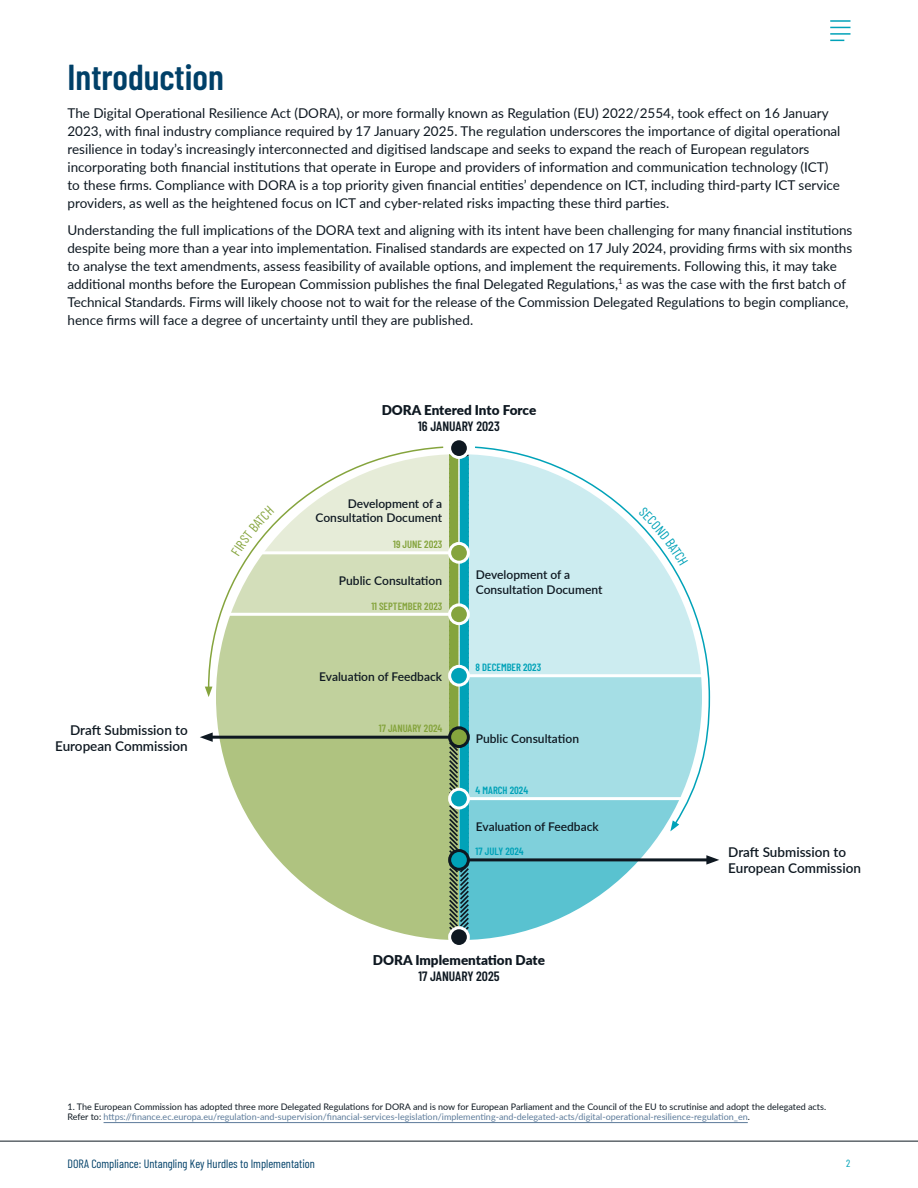
<style>
.page{position:relative;width:918px;height:1188px;background:#fff}
.page>*{position:absolute;margin:0;border:0;box-sizing:border-box;transform-origin:0 0}
.t1{font:600 36px "Barlow Condensed";color:#004068}
.t2{font:13.5px/18px "Lato";color:#0e1821}
.t3{font:600 13.5px/16.2px "Lato";color:#0e1821;text-align:right}
.t4{font:900 13.5px "Lato";color:#0e1821}
.t5{font:600 13.5px "Barlow Condensed";color:#0e1821}
.t6{font:600 12px/14.4px "Lato";color:#0e1821;text-align:right}
.t7{font:12px "Barlow Condensed";color:#004068}
.t8{font:600 10.5px "Barlow Condensed";color:#85a43d}
.t9{font:600 10.5px "Barlow Condensed";color:#00a2b8}
.t10{font:10.5px "Barlow Condensed";color:#00a2b8}
.t11{font:9px/10.5px "Lato";color:#0e1821}
.s1{color:#5d7b9a}
</style>
<div class="page">
<hr style="left:0;top:1141px;width:918px;height:1px;background:#0e1821">
<hr style="left:830px;top:20px;width:20px;height:2px;background:#00a2b8">
<svg style="left:830px;top:27px;width:20px;height:1px"></svg>
<hr style="left:830px;top:33px;width:20px;height:2px;background:#00a2b8">
<svg style="left:830px;top:40px;width:14px;height:1px"></svg>
<hr style="left:104px;top:1122px;width:644px;height:1px;background:#5d7b9a">
<div style="left:211px;top:614px;width:248px;height:123px;background:#c1d19d"></div>
<svg style="left:219px;top:739px;width:228px;height:201px;fill:#afc380"></svg>
<svg style="left:471px;top:800px;width:200px;height:58px;background:#8ad4de"></svg>
<svg style="left:471px;top:861px;width:235px;height:79px"></svg>
<svg style="left:447px;top:454px;width:24px;height:486px;background:#8cad98"></svg>
<div style="left:449px;top:454px;width:9px;height:283px;background:#85a43d"></div>
<div style="left:460px;top:456px;width:9px;height:404px;background:#00a2b8"></div>
<hr style="left:459px;top:858px;width:251px;height:3px;background:#0e1821">
<svg style="left:706px;top:855px;width:13px;height:10px"></svg>
<div style="left:450px;top:851px;width:18px;height:18px;background:#00a2b8;border-radius:50%"></div>
<div style="left:448px;top:849px;width:22px;height:22px;border:3px solid #0e1821;border-radius:50%"></div>
<hr style="left:459px;top:797px;width:224px;height:3px;background:#fff">
<div style="left:450px;top:789px;width:18px;height:19px;background:#00a2b8;border-radius:50%"></div>
<div style="left:448px;top:788px;width:22px;height:21px;border:3px solid #fff;border-radius:50%"></div>
<hr style="left:209px;top:736px;width:249px;height:3px;background:#0e1821">
<svg style="left:200px;top:732px;width:13px;height:10px"></svg>
<div style="left:450px;top:728px;width:18px;height:19px;background:#85a43d;border-radius:50%"></div>
<div style="left:448px;top:726px;width:22px;height:22px;border:3px solid #0e1821;border-radius:50%"></div>
<hr style="left:459px;top:674px;width:245px;height:3px;background:#fff">
<div style="left:450px;top:666px;width:18px;height:19px;background:#00a2b8;border-radius:50%"></div>
<div style="left:448px;top:665px;width:22px;height:22px;border:3px solid #fff;border-radius:50%"></div>
<hr style="left:228px;top:613px;width:231px;height:3px;background:#fff">
<div style="left:450px;top:605px;width:18px;height:19px;background:#85a43d;border-radius:50%"></div>
<div style="left:448px;top:603px;width:22px;height:22px;border:3px solid #fff;border-radius:50%"></div>
<hr style="left:261px;top:551px;width:198px;height:3px;background:#fff">
<div style="left:450px;top:543px;width:18px;height:19px;background:#85a43d;border-radius:50%"></div>
<div style="left:448px;top:542px;width:22px;height:22px;border:3px solid #fff;border-radius:50%"></div>
<div style="left:450px;top:439px;width:18px;height:18px;background:#0e1821;border-radius:50%"></div>
<div style="left:448px;top:437px;width:22px;height:22px;border:3px solid #fff;border-radius:50%"></div>
<svg style="left:207px;top:446px;width:238px;height:244px"></svg>
<svg style="left:205px;top:687px;width:7px;height:10px"></svg>
<svg style="left:473px;top:446px;width:238px;height:381px"></svg>
<svg style="left:670px;top:820px;width:9px;height:11px"></svg>
<div style="left:450px;top:928px;width:18px;height:18px;background:#0e1821;border-radius:50%"></div>
<div style="left:448px;top:926px;width:22px;height:22px;border:3px solid #fff;border-radius:50%"></div>
<svg style="left:231px;top:506px;width:43px;height:50px"></svg>
<svg style="left:639px;top:507px;width:49px;height:59px"></svg>
<h1 class="t1" style="left:68px;top:51px;width:158px">Introduction</h1>
<p class="t2" style="left:68px;top:104px;width:774px">The Digital Operational Resilience Act (DORA), or more formally known as Regulation (EU) 2022/2554, took effect on 16 January 2023, with final industry compliance required by 17 January 2025. The regulation underscores the importance of digital operational resilience in today’s increasingly interconnected and digitised landscape and seeks to expand the reach of European regulators incorporating both financial institutions that operate in Europe and providers of information and communication technology (ICT) to these firms. Compliance with DORA is a top priority given financial entities’ dependence on ICT, including third-party ICT service providers, as well as the heightened focus on ICT and cyber-related risks impacting these third parties.</p>
<p class="t2" style="left:68px;top:220px;width:786px">Understanding the full implications of the DORA text and aligning with its intent have been challenging for many financial institutions despite being more than a year into implementation. Finalised standards are expected on 17 July 2024, providing firms with six months to analyse the text amendments, assess feasibility of available options, and implement the requirements. Following this, it may take additional months before the European Commission publishes the final Delegated Regulations,<sup>1</sup> as was the case with the first batch of Technical Standards. Firms will likely choose not to wait for the release of the Commission Delegated Regulations to begin compliance, hence firms will face a degree of uncertainty until they are published.</p>
<p class="t4" style="left:382px;top:400px;width:156px">DORA Entered Into Force</p>
<p class="t5" style="left:418px;top:417px;width:83px">16 JANUARY 2023</p>
<p class="t6" style="left:316px;top:496px;width:128px">Development of a<br>Consultation Document</p>
<p class="t3" style="left:55px;top:721px;width:134px">Draft Submission to<br>European Commission</p>
<p class="t8" style="left:393px;top:537px;width:51px">19 JUNE 2023</p>
<p class="t6" style="left:339px;top:573px;width:105px">Public Consultation</p>
<p class="t8" style="left:371px;top:598px;width:72px">11 SEPTEMBER 2023</p>
<p class="t6" style="left:319px;top:669px;width:124px">Evaluation of Feedback</p>
<p class="t8" style="left:379px;top:721px;width:65px">17 JANUARY 2024</p>
<p class="t6" style="left:476px;top:567px;width:128px;text-align:left">Development of a<br>Consultation Document</p>
<p class="t9" style="left:476px;top:660px;width:67px">8 DECEMBER 2023</p>
<p class="t6" style="left:476px;top:731px;width:105px">Public Consultation</p>
<p class="t9" style="left:476px;top:783px;width:54px">4 MARCH 2024</p>
<p class="t6" style="left:476px;top:819px;width:124px">Evaluation of Feedback</p>
<p class="t9" style="left:476px;top:844px;width:50px">17 JULY 2024</p>
<p class="t4" style="left:373px;top:950px;width:174px">DORA Implementation Date</p>
<p class="t5" style="left:418px;top:967px;width:83px">17 JANUARY 2025</p>
<p class="t3" style="left:728px;top:844px;width:134px;text-align:left">Draft Submission to<br>European Commission</p>
<p class="t11" style="left:68px;top:1101px;width:760px">1. The European Commission has adopted three more Delegated Regulations for DORA and is now for European Parliament and the Council of the EU to scrutinise and adopt the delegated acts.<br>Refer to: <span class="s1">https://finance.ec.europa.eu/regulation-and-supervision/financial-services-legislation/implementing-and-delegated-acts/digital-operational-resilience-regulation_en</span>.</p>
<p class="t7" style="left:68px;top:1155px;width:249px">DORA Compliance: Untangling Key Hurdles to Implementation</p>
<p class="t10" style="left:846px;top:1155px;width:6px">2</p>
</div>
